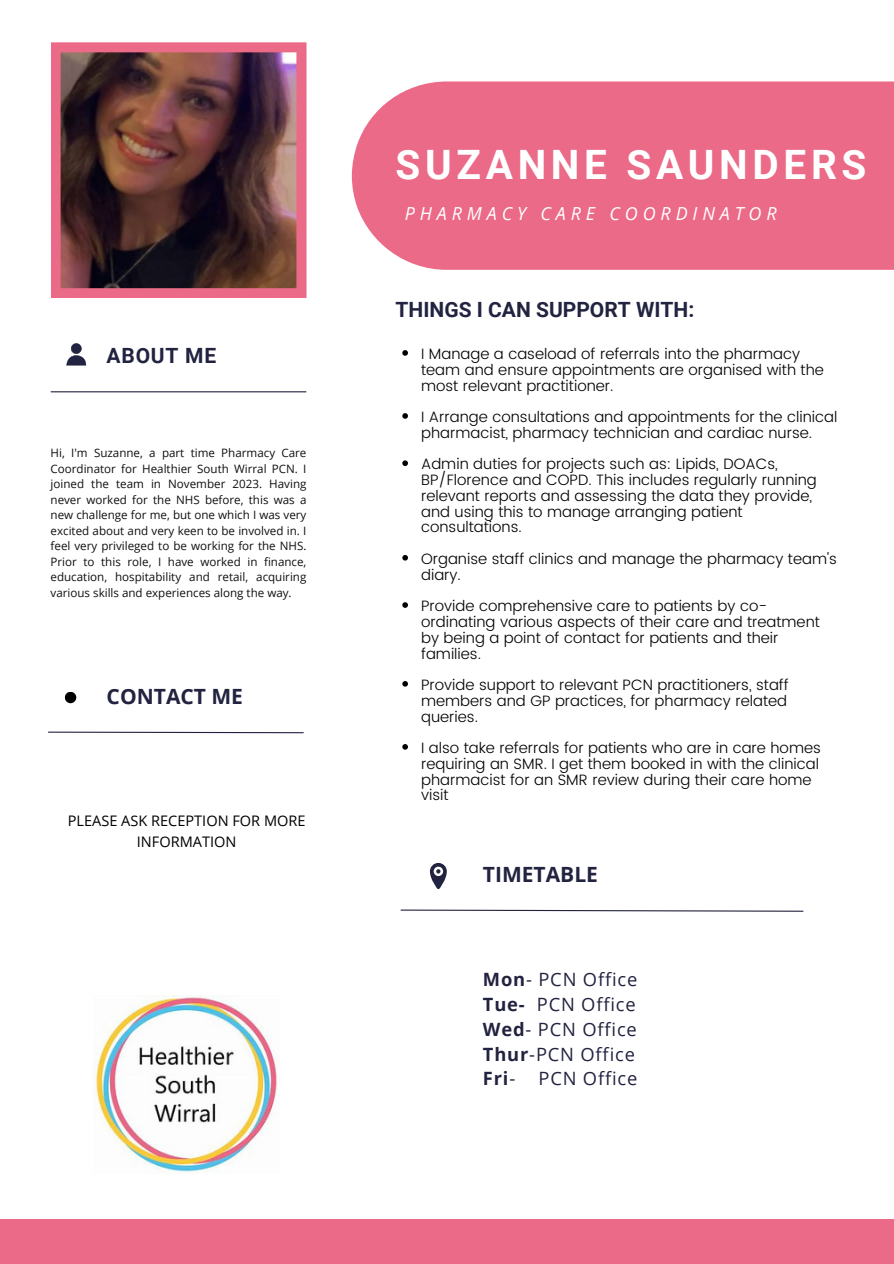
<style>
.page{position:relative;width:894px;height:1264px;background:#fff}
.page>*{position:absolute;margin:0;border:0;box-sizing:border-box;transform-origin:0 0}
.t1{font:700 40.5px "Roboto";letter-spacing:.115em;color:#fff}
.t2{font:700 21px "Roboto";color:#222340}
.t3{font:700 21px "Open Sans";color:#222340}
.t4{font:18.3px/24.8px "Open Sans";letter-spacing:.045em;color:#222340}
.t5{font:italic 18px "Open Sans";letter-spacing:.27em;color:#fff}
.t6{font:300 15px/15.8px "Poppins";color:#000}
.t7{font:14.55px/20.2px "Open Sans";color:#000;text-align:center}
.t8{font:11.55px/15.5px "Open Sans";color:#101010;text-align:justify}
.s1{font-weight:700}
</style>
<div class="page">
<img style="left:51px;top:42px;width:255px;height:256px">
<div style="left:352px;top:81px;width:541px;height:189px;background:#eb6a87"></div>
<svg style="left:66px;top:343px;width:20px;height:22px"></svg>
<hr style="left:51px;top:391px;width:255px;height:1px;background:#222340">
<svg style="left:48px;top:731px;width:256px;height:2px"></svg>
<svg style="left:430px;top:862px;width:16px;height:26px"></svg>
<div style="left:65px;top:691px;width:11px;height:12px;background:#000;border-radius:50%"></div>
<svg style="left:402px;top:350px;width:6px;height:6px"></svg>
<svg style="left:402px;top:413px;width:6px;height:6px"></svg>
<svg style="left:402px;top:460px;width:6px;height:6px"></svg>
<svg style="left:402px;top:555px;width:6px;height:5px"></svg>
<svg style="left:402px;top:602px;width:6px;height:6px"></svg>
<svg style="left:402px;top:681px;width:6px;height:5px"></svg>
<svg style="left:402px;top:744px;width:6px;height:5px"></svg>
<svg style="left:400px;top:909px;width:403px;height:3px"></svg>
<img style="left:94px;top:995px;width:184px;height:177px">
<div style="left:0;top:1218px;width:893px;height:45px;background:#eb6a87"></div>
<p class="t2" style="left:107px;top:343px;width:111px">ABOUT ME</p>
<p class="t8" style="left:51px;top:445px;width:257px">Hi, I'm Suzanne, a part time Pharmacy Care Coordinator for Healthier South Wirral PCN. I joined the team in November 2023. Having never worked for the NHS before, this was a new challenge for me, but one which I was very excited about and very keen to be involved in. I feel very privileged to be working for the NHS.<br>Prior to this role, I have worked in finance, education, hospitability and retail, acquiring various skills and experiences along the way.</p>
<p class="t3" style="left:107px;top:681px;width:138px">CONTACT ME</p>
<h2 class="t7" style="left:68px;top:810px;width:239px">PLEASE ASK RECEPTION FOR MORE<br>INFORMATION</h2>
<p class="t1" style="left:395px;top:141px;width:472px">SUZANNE SAUNDERS</p>
<p class="t5" style="left:404px;top:201px;width:373px">PHARMACY CARE COORDINATOR</p>
<p class="t2" style="left:395px;top:298px;width:300px">THINGS I CAN SUPPORT WITH:</p>
<h2 class="t6" style="left:421px;top:346px;width:404px">I Manage a caseload of referrals into the pharmacy team and ensure appointments are organised with the most relevant practitioner.</h2>
<p class="t6" style="left:421px;top:409px;width:417px">I Arrange consultations and appointments for the clinical pharmacist, pharmacy technician and cardiac nurse.</p>
<h2 class="t6" style="left:421px;top:456px;width:397px">Admin duties for projects such as: Lipids, DOACs, BP/Florence and COPD. This includes regularly running relevant reports and assessing the data they provide, and using this to manage arranging patient consultations.</h2>
<h5 class="t6" style="left:421px;top:551px;width:417px">Organise staff clinics and manage the pharmacy team's diary.</h5>
<h1 class="t6" style="left:421px;top:598px;width:400px">Provide comprehensive care to patients by co&shy;ordinating various aspects of their care and treatment by being a point of contact for patients and their families.</h1>
<h3 class="t6" style="left:421px;top:677px;width:369px;text-align:justify">Provide support to relevant PCN practitioners, staff members and GP practices, for pharmacy related queries.</h3>
<h2 class="t6" style="left:421px;top:740px;width:401px">I also take referrals for patients who are in care homes requiring an SMR. I get them booked in with the clinical pharmacist for an SMR review during their care home visit</h2>
<p class="t3" style="left:483px;top:859px;width:116px">TIMETABLE</p>
<p class="t4" style="left:483px;top:966px;width:156px"><span class="s1">Mon</span>- PCN Office<br><span class="s1">Tue-</span> PCN Office<br><span class="s1">Wed</span>- PCN Office<br><span class="s1">Thur</span>-PCN Office<br><span class="s1">Fri</span>-</p>
<p class="t4" style="left:538px;top:1065px;width:100px">PCN Office</p>
</div>
